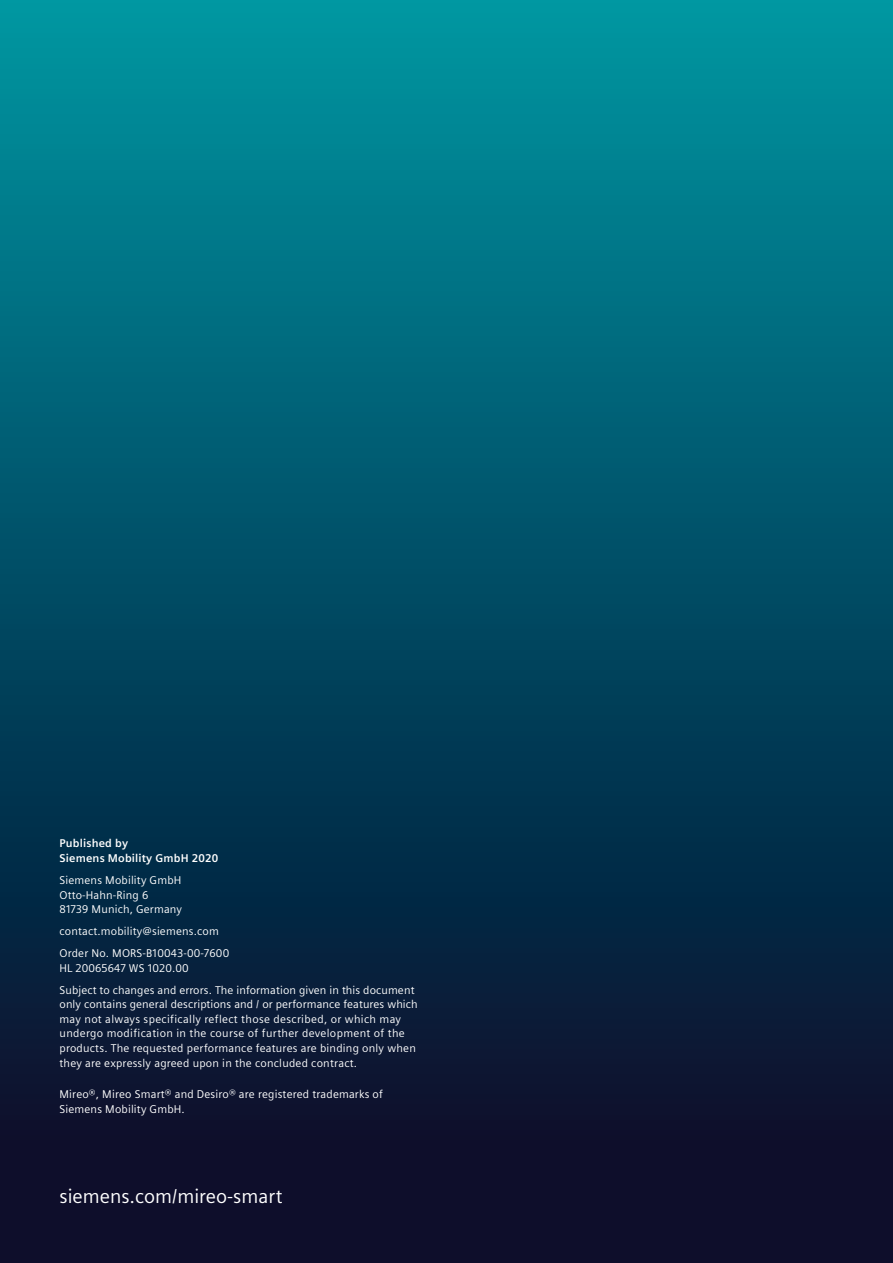
<style>
.page{position:relative;width:893px;height:1263px;background:#fff}
.page>*{position:absolute;margin:0;border:0;box-sizing:border-box;transform-origin:0 0}
.t1{font:19.5px "Siemens Sans";color:#fff}
.t2{font:11.25px/14.5px "Siemens Sans";letter-spacing:.015em;color:#fff}
.t3{font:11.25px/14.7px "Siemens Sans Global";letter-spacing:.015em;color:#fff}
.t4{font:700 11.25px/14.7px "Siemens Sans Global";letter-spacing:.015em;color:#fff}
</style>
<div class="page">
<div style="left:0;top:0;width:893px;height:1263px;background:linear-gradient(to bottom,#0093a1,#0a0020)"></div>
<p class="t4" style="left:60px;top:836px;width:160px">Published by<br>Siemens Mobility GmbH 2020</p>
<p class="t2" style="left:60px;top:873px;width:124px">Siemens Mobility GmbH<br>Otto-Hahn-Ring 6<br>81739 Munich, Germany</p>
<p class="t2" style="left:60px;top:920px;width:171px;line-height:21.9px">contact.mobility@siemens.com<br>Order No. MORS-B10043-00-7600</p>
<p class="t2" style="left:60px;top:957px;width:356px;line-height:21.9px">HL 20065647 WS 1020.00<br>Subject to changes and errors. The information given in this document</p>
<p class="t2" style="left:60px;top:997px;width:360px">only contains general descriptions and / or performance features which may not always specifically reflect those described, or which may undergo modification in the course of further development of the products. The requested performance features are binding only when they are expressly agreed upon in the concluded contract.</p>
<p class="t3" style="left:60px;top:1087px;width:325px">Mireo®, Mireo Smart® and Desiro® are registered trademarks of<br>Siemens Mobility GmbH.</p>
<h1 class="t1" style="left:60px;top:1186px;width:224px">siemens.com/mireo-smart</h1>
</div>
